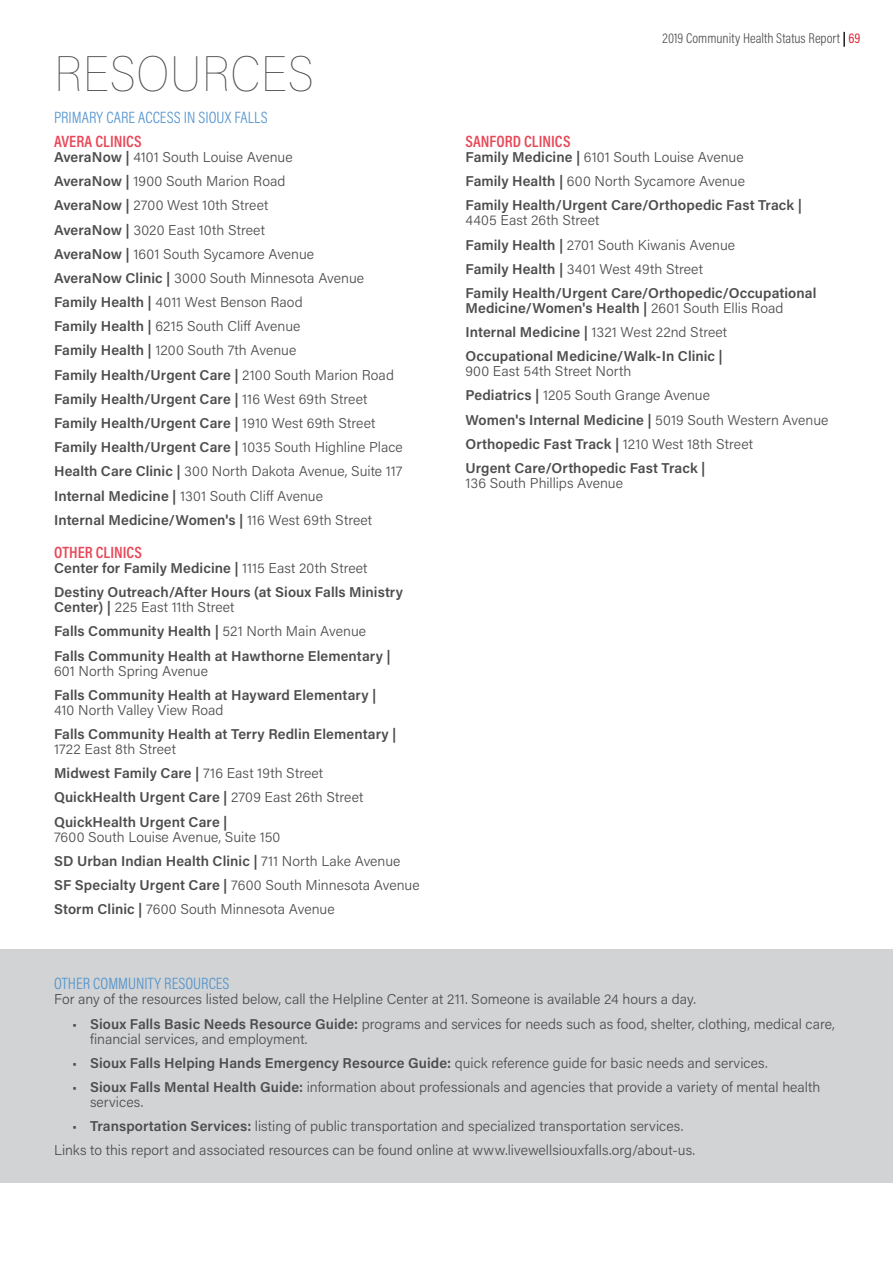
<style>
.page{position:relative;width:893px;height:1263px;background:#fff}
.page>*{position:absolute;margin:0;border:0;box-sizing:border-box;transform-origin:0 0}
.t1{font:100 49.95px "Acumin Pro Semi Cond";letter-spacing:.005em;color:#4d4d4f}
.t2{font:300 16.5px "Acumin Pro Cond";color:#5091cd}
.t3{font:600 16.5px "Acumin Pro Cond";color:#e84959}
.t4{font:300 14.25px/24.2px "Acumin Pro";color:#4d4d4f}
.t5{font:600 14.25px/24.2px "Acumin Pro";letter-spacing:.005em;color:#4d4d4f}
.t6{font:300 14.25px "Acumin Pro Cond";color:#4d4d4f}
.s1{font-weight:600}
.s2{font-weight:300}
.s3{font-weight:700;color:#000}
.s4{font-weight:400;color:#dd1f2e}
</style>
<div class="page">
<div style="left:0;top:949px;width:893px;height:234px;background:#d1d3d4"></div>
<h1 class="t1" style="left:54px;top:41px;width:261px">RESOURCES</h1>
<p class="t2" style="left:54px;top:107px;width:215px">PRIMARY CARE ACCESS IN SIOUX FALLS</p>
<p class="t3" style="left:54px;top:130px;width:89px">AVERA CLINICS</p>
<p class="t4" style="left:54px;top:144px;width:350px"><span class="s1">AveraNow |</span> 4101 South Louise Avenue<br><span class="s1">AveraNow |</span> 1900 South Marion Road<br><span class="s1">AveraNow |</span> 2700 West 10th Street<br><span class="s1">AveraNow |</span> 3020 East 10th Street<br><span class="s1">AveraNow |</span> 1601 South Sycamore Avenue<br><span class="s1">AveraNow Clinic |</span> 3000 South Minnesota Avenue <span class="s1">Family Health |</span> 4011 West Benson Raod<br><span class="s1">Family Health |</span> 6215 South Cliff Avenue<br><span class="s1">Family Health |</span> 1200 South 7th Avenue<br><span class="s1">Family Health/Urgent Care |</span> 2100 South Marion Road <span class="s1">Family Health/Urgent Care |</span> 116 West 69th Street <span class="s1">Family Health/Urgent Care |</span> 1910 West 69th Street <span class="s1">Family Health/Urgent Care |</span> 1035 South Highline Place <span class="s1">Health Care Clinic |</span> 300 North Dakota Avenue, Suite 117<br><span class="s1">Internal Medicine |</span> 1301 South Cliff Avenue<br><span class="s1">Internal Medicine/Women's |</span> 116 West 69th Street</p>
<p class="t3" style="left:54px;top:542px;width:90px">OTHER CLINICS</p>
<p class="t5" style="left:54px;top:555px;width:351px">Center for Family Medicine | <span class="s2">1115 East 20th Street<br></span>Destiny Outreach/After Hours (at Sioux Falls Ministry</p>
<p class="t5" style="left:54px;top:595px;width:338px">Center) | <span class="s2">225 East 11th Street<br></span>Falls Community Health | <span class="s2">521 North Main Avenue<br></span>Falls Community Health at Hawthorne Elementary |</p>
<p class="t4" style="left:54px;top:658px;width:156px">601 North Spring Avenue</p>
<p class="t5" style="left:54px;top:682px;width:324px">Falls Community Health at Hayward Elementary |</p>
<p class="t4" style="left:54px;top:697px;width:171px">410 North Valley View Road</p>
<p class="t5" style="left:54px;top:721px;width:344px">Falls Community Health at Terry Redlin Elementary |</p>
<p class="t5" style="left:54px;top:736px;width:311px"><span class="s2">1722 East 8th Street<br></span>Midwest Family Care | <span class="s2">716 East 19th Street </span>QuickHealth Urgent Care | <span class="s2">2709 East 26th Street </span>QuickHealth Urgent Care |</p>
<p class="t4" style="left:54px;top:824px;width:367px">7600 South Louise Avenue, Suite 150<br><span class="s1">SD Urban Indian Health Clinic |</span> 711 North Lake Avenue <span class="s1">SF Specialty Urgent Care |</span> 7600 South Minnesota Avenue <span class="s1">Storm Clinic |</span> 7600 South Minnesota Avenue</p>
<p class="t6" style="left:663px;top:29px;width:199px">2019 Community Health Status Report <span class="s3">|</span> <span class="s4">69</span></p>
<p class="t3" style="left:465px;top:130px;width:107px">SANFORD CLINICS</p>
<p class="t5" style="left:465px;top:144px;width:338px">Family Medicine | <span class="s2">6101 South Louise Avenue<br></span>Family Health | <span class="s2">600 North Sycamore Avenue<br></span>Family Health/Urgent Care/Orthopedic Fast Track |</p>
<p class="t5" style="left:465px;top:208px;width:353px"><span class="s2">4405 East 26th Street<br></span>Family Health | <span class="s2">2701 South Kiwanis Avenue<br></span>Family Health | <span class="s2">3401 West 49th Street<br></span>Family Health/Urgent Care/Orthopedic/Occupational</p>
<p class="t5" style="left:465px;top:295px;width:320px">Medicine/Women's Health | <span class="s2">2601 South Ellis Road<br></span>Internal Medicine | <span class="s2">1321 West 22nd Street<br></span>Occupational Medicine/Walk-In Clinic |</p>
<p class="t5" style="left:465px;top:359px;width:365px"><span class="s2">900 East 54th Street North<br></span>Pediatrics | <span class="s2">1205 South Grange Avenue<br></span>Women's Internal Medicine | <span class="s2">5019 South Western Avenue </span>Orthopedic Fast Track | <span class="s2">1210 West 18th Street<br></span>Urgent Care/Orthopedic Fast Track |</p>
<p class="t4" style="left:465px;top:470px;width:159px">136 South Phillips Avenue</p>
<p class="t2" style="left:54px;top:973px;width:177px">OTHER COMMUNITY RESOURCES</p>
<p class="t4" style="left:54px;top:987px;width:643px">For any of the resources listed below, call the Helpline Center at 211. Someone is available 24 hours a day.</p>
<p class="t4" style="left:90px;top:1015px;width:746px;line-height:15px;text-indent:-18px">• <span class="s1">Sioux Falls Basic Needs Resource Guide:</span> programs and services for needs such as food, shelter, clothing, medical care, financial services, and employment.</p>
<p class="t4" style="left:72px;top:1050px;width:697px">• <span class="s1">Sioux Falls Helping Hands Emergency Resource Guide:</span> quick reference guide for basic needs and services.</p>
<p class="t4" style="left:90px;top:1079px;width:732px;line-height:15px;text-indent:-18px">• <span class="s1">Sioux Falls Mental Health Guide:</span> information about professionals and agencies that provide a variety of mental health services.</p>
<p class="t4" style="left:54px;top:1113px;width:643px;text-align:center">• <span class="s1">Transportation Services:</span> listing of public transportation and specialized transportation services.<br>Links to this report and associated resources can be found online at www.livewellsiouxfalls.org/about-us.</p>
</div>
